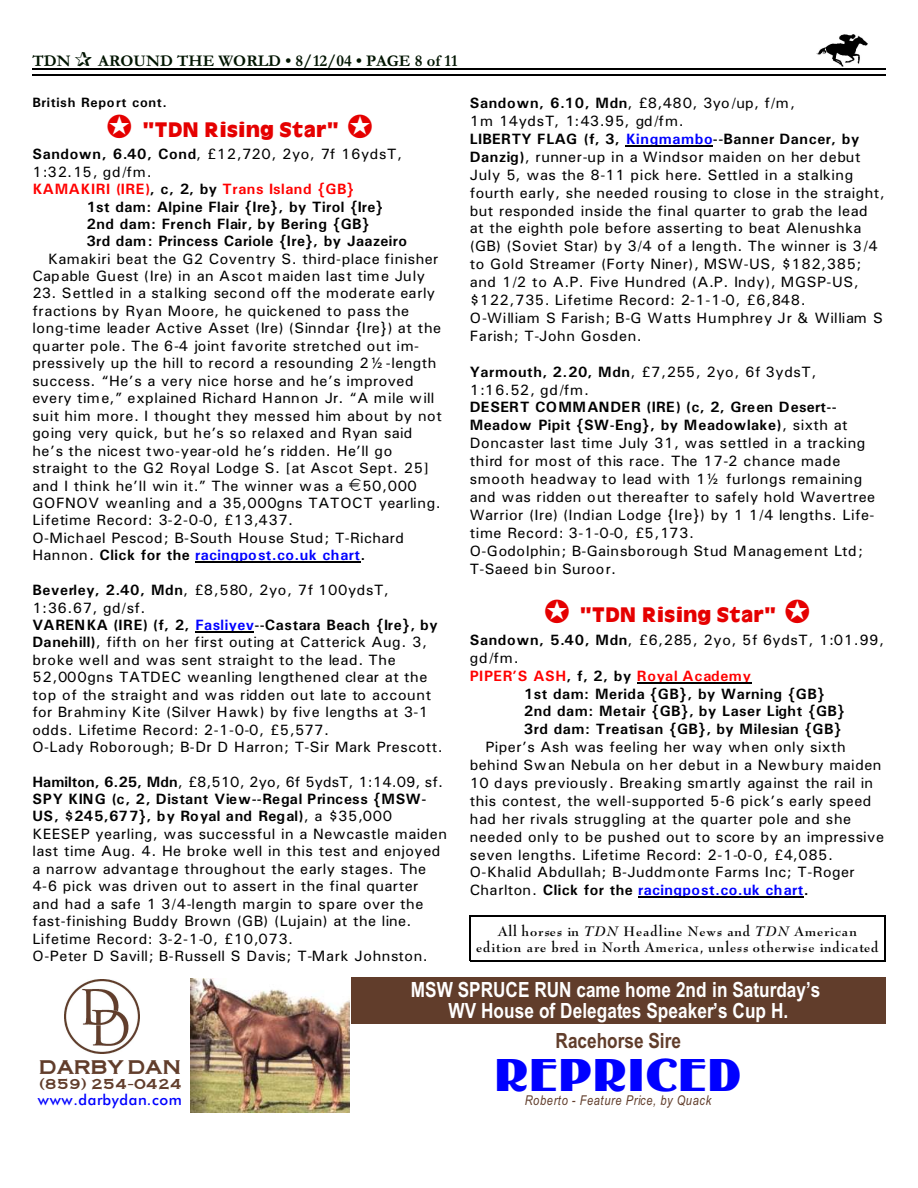
<style>
.page{position:relative;width:918px;height:1188px;background:#fff}
.page>*{position:absolute;margin:0;border:0;box-sizing:border-box;transform-origin:0 0}
.t1{font:48px "Binner D";letter-spacing:.03em;color:#00f}
.t2{font:700 21px/21.6px "Arial Narrow";color:#fff;text-align:center}
.t3{font:900 21px "Antiquarian";letter-spacing:.005em;color:#e50000}
.t4{font:700 21px "Arial Narrow";color:#613d2b}
.t5{font:700 16.5px "Garamond";color:#001400}
.t6{font:700 16.5px "Copper Plate";letter-spacing:.015em;color:#613d2b}
.t7{font:15px/17.4px "Univers";letter-spacing:.03em;color:#000}
.t8{font:700 15px/17.2px "Univers";letter-spacing:.035em;color:#000}
.t9{font:700 15px "Univers";letter-spacing:.04em;color:#f00}
.t10{font:15px "Futura Md BT";letter-spacing:.04em;color:#00f}
.t11{font:700 13.5px/16.4px "Bernhard Mod BT";letter-spacing:.06em;color:#000;text-align:center}
.t12{font:italic 13.5px "Arial Narrow";letter-spacing:.045em;color:#613d2b}
.t13{font:700 13.5px "Univers";letter-spacing:.045em;color:#000}
.t14{font:700 12px "Copper Plate";letter-spacing:.015em;color:#613d2b}
.s1{font-weight:700}
.s2{font-weight:700;color:#f00}
.s3{font-weight:700;color:#00f}
.s4{color:#000}
.s5{font-style:italic}
</style>
<div class="page">
<img style="left:817px;top:35px;width:51px;height:31px">
<hr style="left:32px;top:68px;width:853px;height:1px;background:#000">
<hr style="left:32px;top:75px;width:853px;height:1px;background:#000">
<hr style="left:195px;top:562px;width:166px;height:1px;background:#000">
<hr style="left:195px;top:632px;width:59px;height:1px;background:#000">
<hr style="left:626px;top:146px;width:87px;height:1px;background:#000">
<hr style="left:637px;top:683px;width:115px;height:1px;background:#000">
<hr style="left:638px;top:897px;width:166px;height:1px;background:#000">
<img style="left:65px;top:980px;width:75px;height:73px">
<img style="left:191px;top:979px;width:159px;height:133px">
<div style="left:351px;top:977px;width:534px;height:47px;background:#613d2b"></div>
<hr style="left:470px;top:915px;width:1px;height:46px;background:#000">
<hr style="left:884px;top:915px;width:1px;height:46px;background:#000">
<hr style="left:470px;top:915px;width:415px;height:2px;background:#000">
<hr style="left:470px;top:960px;width:415px;height:1px;background:#000">
<p class="t5" style="left:32px;top:55px;width:40px">TDN</p>
<p class="t5" style="left:98px;top:55px;width:361px">AROUND THE WORLD • 8/12/04 • PAGE 8 of 11</p>
<p class="t13" style="left:32px;top:98px;width:136px">British Report cont.</p>
<p class="t7" style="left:32px;top:147px;width:371px"><span class="s1">Sandown, 6.40, Cond</span>, £12,720, 2yo, 7f 16ydsT,<br>1:32.15, gd/fm.<br><span class="s2">KAMAKIRI (IRE)</span><span class="s1">, c, 2, by</span> <span class="s2">Trans Island {GB}</span></p>
<p class="t8" style="left:86px;top:199px;width:322px">1st dam: Alpine Flair {Ire}, by Tirol {Ire}<br>2nd dam: French Flair, by Bering {GB}<br>3rd dam: Princess Cariole {Ire}, by Jaazeiro</p>
<p class="t7" style="left:32px;top:251px;width:408px;text-indent:16px">Kamakiri beat the G2 Coventry S. third-place finisher<br>Capable Guest (Ire) in an Ascot maiden last time July</p>
<p class="t7" style="left:32px;top:286px;width:411px">23. Settled in a stalking second off the moderate early fractions by Ryan Moore, he quickened to pass the long-time leader Active Asset (Ire) (Sinndar {Ire}) at the quarter pole. The 6-4 joint favorite stretched out im&shy;pressively up the hill to record a resounding 2½-length success. “He’s a very nice horse and he’s improved every time,” explained Richard Hannon Jr. “A mile will suit him more. I thought they messed him about by not going very quick, but he’s so relaxed and Ryan said he’s the nicest two-year-old he’s ridden. He’ll go straight to the G2 Royal Lodge S. [at Ascot Sept. 25] and I think he’ll win it.” The winner was a</p>
<h2 class="t3" style="left:143px;top:121px;width:197px">“TDN Rising Star”</h2>
<p class="t7" style="left:32px;top:478px;width:410px;text-indent:330px">50,000<br>GOFNOV weanling and a 35,000gns TATOCT yearling.<br>Lifetime Record: 3-2-0-0, £13,437.<br>O-Michael Pescod; B-South House Stud; T-Richard Hannon. <span class="s1">Click for the</span> <span class="s3">racingpost.co.uk chart</span><span class="s1">.</span></p>
<p class="t7" style="left:32px;top:583px;width:412px"><span class="s1">Beverley, 2.40, Mdn</span>, £8,580, 2yo, 7f 100ydsT, 1:36.67, gd/sf.<br><span class="s1">VARENKA (IRE) (f, 2,</span> <span class="s3">Fasliyev</span><span class="s1">--Castara Beach {Ire}, by Danehill)</span>, fifth on her first outing at Catterick Aug. 3, broke well and was sent straight to the lead. The 52,000gns TATDEC weanling lengthened clear at the top of the straight and was ridden out late to account for Brahminy Kite (Silver Hawk) by five lengths at 3-1 odds. Lifetime Record: 2-1-0-0, £5,577.<br>O-Lady Roborough; B-Dr D Harron; T-Sir Mark Prescott.</p>
<p class="t7" style="left:32px;top:774px;width:416px"><span class="s1">Hamilton, 6.25, Mdn</span>, £8,510, 2yo, 6f 5ydsT, 1:14.09, sf.<br><span class="s1">SPY KING (c, 2, Distant View--Regal Princess {MSW-US, $245,677}, by Royal and Regal)</span>, a $35,000<br>KEESEP yearling, was successful in a Newcastle maiden last time Aug. 4. He broke well in this test and enjoyed a narrow advantage throughout the early stages. The 4-6 pick was driven out to assert in the final quarter and had a safe 1 3/4-length margin to spare over the fast-finishing Buddy Brown (GB) (Lujain) at the line.<br>Lifetime Record: 3-2-1-0, £10,073.<br>O-Peter D Savill; B-Russell S Davis; T-Mark Johnston.</p>
<p class="t7" style="left:470px;top:96px;width:417px;line-height:17.9px"><span class="s1">Sandown, 6.10, Mdn</span>, £8,480, 3yo/up, f/m,<br>1m 14ydsT, 1:43.95, gd/fm.<br><span class="s1">LIBERTY FLAG (f, 3,</span> <span class="s3">Kingmambo</span><span class="s1">--Banner Dancer, by Danzig)</span>, runner-up in a Windsor maiden on her debut July 5, was the 8-11 pick here. Settled in a stalking fourth early, she needed rousing to close in the straight, but responded inside the final quarter to grab the lead at the eighth pole before asserting to beat Alenushka (GB) (Soviet Star) by 3/4 of a length. The winner is 3/4 to Gold Streamer (Forty Niner), MSW-US, $182,385; and 1/2 to A.P. Five Hundred (A.P. Indy), MGSP-US, $122,735. Lifetime Record: 2-1-1-0, £6,848.<br>O-William S Farish; B-G Watts Humphrey Jr &amp; William S Farish; T-John Gosden.</p>
<p class="t7" style="left:470px;top:364px;width:348px;line-height:18px"><span class="s1">Yarmouth, 2.20, Mdn</span>, £7,255, 2yo, 6f 3ydsT,<br>1:16.52, gd/fm.</p>
<p class="t7" style="left:470px;top:400px;width:407px;line-height:17.9px"><span class="s1">DESERT COMMANDER (IRE) (c, 2, Green Desert-- Meadow Pipit {SW-Eng}, by Meadowlake)</span>, sixth at Doncaster last time July 31, was settled in a tracking third for most of this race. The 17-2 chance made smooth headway to lead with 1½ furlongs remaining and was ridden out thereafter to safely hold Wavertree Warrior (Ire) (Indian Lodge {Ire}) by 1 1/4 lengths. Life&shy;time Record: 3-1-0-0, £5,173.<br>O-Godolphin; B-Gainsborough Stud Management Ltd; T-Saeed bin Suroor.</p>
<h2 class="t3" style="left:580px;top:606px;width:197px">“TDN Rising Star”</h2>
<p class="t7" style="left:470px;top:633px;width:416px"><span class="s1">Sandown, 5.40, Mdn</span>, £6,285, 2yo, 5f 6ydsT, 1:01.99,</p>
<p class="t7" style="left:470px;top:651px;width:50px">gd/fm.</p>
<p class="t9" style="left:470px;top:671px;width:283px">PIPER’S ASH<span class="s4">, f, 2, by</span> Royal Academy</p>
<p class="t8" style="left:524px;top:686px;width:303px">1st dam: Merida {GB}, by Warning {GB}</p>
<p class="t8" style="left:524px;top:704px;width:323px">2nd dam: Metair {GB}, by Laser Light {GB}</p>
<p class="t8" style="left:524px;top:722px;width:319px">3rd dam: Treatisan {GB}, by Milesian {GB}</p>
<p class="t7" style="left:470px;top:739px;width:416px;line-height:17.9px;text-indent:16px">Piper’s Ash was feeling her way when only sixth behind Swan Nebula on her debut in a Newbury maiden 10 days previously. Breaking smartly against the rail in this contest, the well-supported 5-6 pick’s early speed had her rivals struggling at the quarter pole and she needed only to be pushed out to score by an impressive seven lengths. Lifetime Record: 2-1-0-0, £4,085.<br>O-Khalid Abdullah; B-Juddmonte Farms Inc; T-Roger Charlton. <span class="s1">Click for the</span> <span class="s3">racingpost.co.uk chart</span><span class="s1">.</span></p>
<p class="t11" style="left:476px;top:924px;width:404px">All horses in <span class="s5">TDN</span> Headline News and <span class="s5">TDN</span> American edition are bred in North America, unless otherwise indicated</p>
<p class="t6" style="left:40px;top:1060px;width:142px">DARBY DAN</p>
<p class="t14" style="left:38px;top:1079px;width:146px">(859) 254-0424</p>
<p class="t10" style="left:38px;top:1093px;width:145px">www.darbydan.com</p>
<h2 class="t2" style="left:411px;top:977px;width:411px">MSW SPRUCE RUN came home 2nd in Saturday’s<br>WV House of Delegates Speaker’s Cup H.</h2>
<h2 class="t4" style="left:556px;top:1024px;width:127px">Racehorse Sire</h2>
<h1 class="t1" style="left:495px;top:1047px;width:248px">REPRICED</h1>
<p class="t12" style="left:525px;top:1096px;width:188px">Roberto - Feature Price, by Quack</p>
</div>
